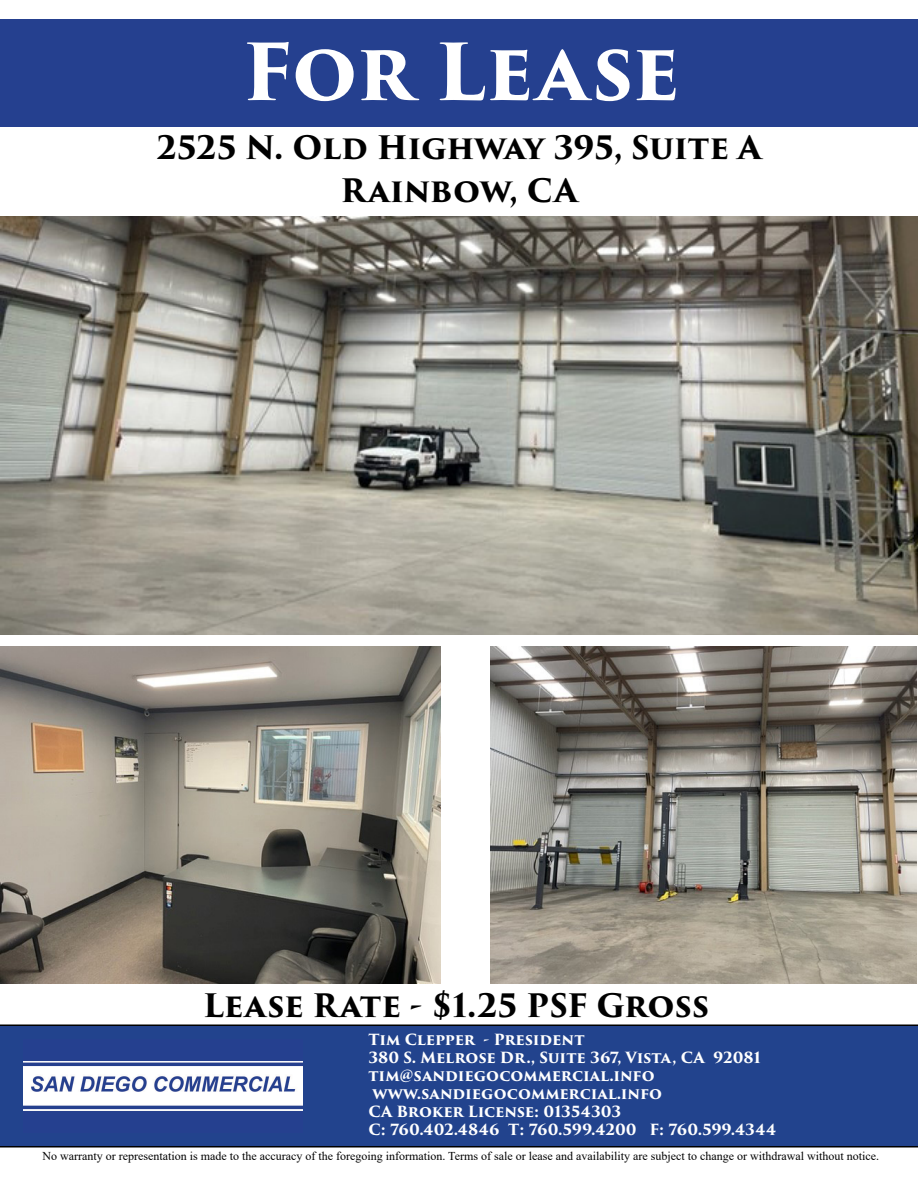
<style>
.page{position:relative;width:918px;height:1188px;background:#fff}
.page>*{position:absolute;margin:0;border:0;box-sizing:border-box;transform-origin:0 0}
.t1{font:700 76.5px "Trajan Pro 3";letter-spacing:-.005em;color:#fff}
.t2{font:700 31.5px/43.2px "Trajan Pro 3";color:#000;text-align:center}
.t3{font:18px "Times New Roman";color:#fff}
.t4{font:700 15px/18px "Trajan Pro 3";color:#fff}
.t5{font:12px "Times New Roman";color:#000}
</style>
<div class="page">
<div style="left:0;top:1024px;width:918px;height:124px;background:#22438d"></div>
<img style="left:24px;top:1040px;width:279px;height:92px">
<div style="left:0;top:20px;width:918px;height:107px;background:#25408f"></div>
<img style="left:0;top:646px;width:440px;height:338px">
<img style="left:490px;top:646px;width:426px;height:338px">
<img style="left:0;top:216px;width:918px;height:418px">
<h1 class="t1" style="left:242px;top:15px;width:439px">For Lease</h1>
<h2 class="t2" style="left:157px;top:126px;width:606px">2525 N. Old Highway 395, Suite A<br>Rainbow, CA</h2>
<h2 class="t2" style="left:203px;top:985px;width:507px">Lease Rate - $1.25 PSF Gross</h2>
<p class="t4" style="left:368px;top:1031px;width:409px">Tim Clepper - President<br>380 S. Melrose Dr., Suite 367, Vista, CA 92081 tim@sandiegocommercial.info www.sandiegocommercial.info<br>CA Broker License: 01354303<br>C: 760.402.4846 T: 760.599.4200 F: 760.599.4344</p>
<p class="t3" style="left:350px;top:1112px;width:226px">www.sandiegocommercial.info</p>
<p class="t5" style="left:43px;top:1148px;width:838px">No warranty or representation is made to the accuracy of the foregoing information. Terms of sale or lease and availability are subject to change or withdrawal without notice.</p>
</div>
